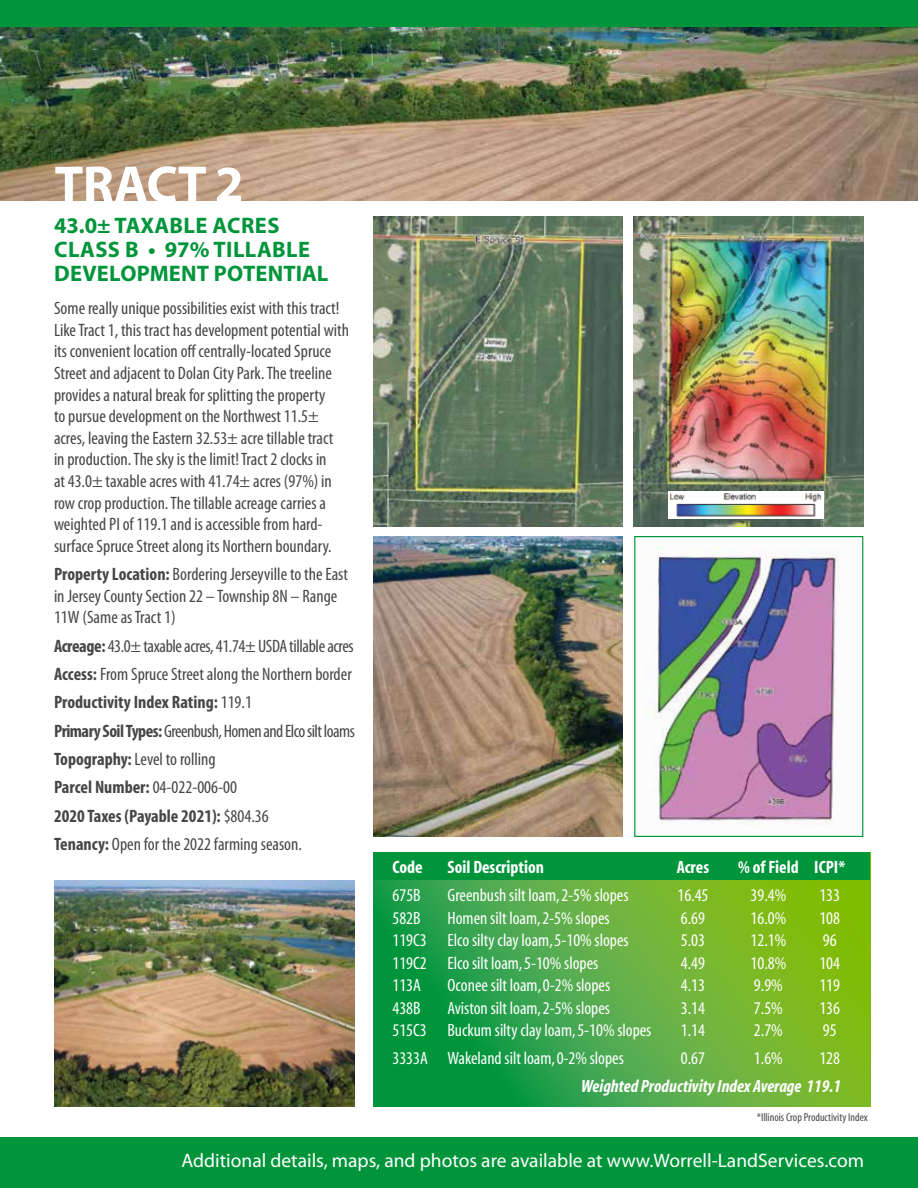
<style>
.page{position:relative;width:918px;height:1188px;background:#fff}
.page>*{position:absolute;margin:0;border:0;box-sizing:border-box;transform-origin:0 0}
.t1{font:700 52.5px "Myriad Pro";letter-spacing:-.005em;color:#fff}
.t2{font:700 22.5px/24px "Myriad Pro";letter-spacing:.015em;color:#00953b}
.t3{font:19.5px "Myriad Pro";color:#fff}
.t4{font:condensed 18px/21.6px "Myriad Pro";color:#464547}
.t5{font:condensed 17.85px "Myriad";color:#fff}
.t6{font:700 condensed 17.85px "Myriad";color:#fff}
.t7{font:italic 700 condensed 17.85px "Myriad";color:#fff}
.t8{font:condensed 11.55px "Myriad";color:#464547}
.s1{font-weight:700}
</style>
<div class="page">
<img style="left:54px;top:880px;width:301px;height:226px">
<img style="left:374px;top:536px;width:248px;height:301px">
<img style="left:0;top:27px;width:918px;height:174px">
<div style="left:0;top:1137px;width:918px;height:51px;background:#00953b"></div>
<div style="left:0;top:0;width:918px;height:27px;background:#00953b"></div>
<svg style="left:374px;top:880px;width:496px;height:226px;background:#51ab3a"></svg>
<div style="left:374px;top:852px;width:496px;height:28px;background:#00953b"></div>
<img style="left:374px;top:216px;width:248px;height:310px">
<img style="left:650px;top:546px;width:189px;height:281px">
<div style="left:634px;top:536px;width:229px;height:301px;border:1px solid #00953b"></div>
<img style="left:634px;top:216px;width:230px;height:310px">
<img style="left:669px;top:492px;width:155px;height:27px">
<h1 class="t1" style="left:55px;top:150px;width:191px">TRACT 2</h1>
<p class="t2" style="left:54px;top:213px;width:276px">43.0± TAXABLE ACRES<br>CLASS B • 97% TILLABLE<br>DEVELOPMENT POTENTIAL</p>
<p class="t4" style="left:54px;top:297px;width:297px">Some really unique possibilities exist with this tract!<br>Like Tract 1, this tract has development potential with its convenient location off centrally-located Spruce Street and adjacent to Dolan City Park. The treeline provides a natural break for splitting the property<br>to pursue development on the Northwest 11.5± acres, leaving the Eastern 32.53± acre tillable tract<br>in production. The sky is the limit! Tract 2 clocks in<br>at 43.0± taxable acres with 41.74± acres (97%) in row crop production. The tillable acreage carries a weighted PI of 119.1 and is accessible from hard&shy;surface Spruce Street along its Northern boundary.</p>
<p class="t4" style="left:54px;top:563px;width:296px"><span class="s1">Property Location:</span> Bordering Jerseyville to the East in Jersey County Section 22 – Township 8N – Range<br>11W (Same as Tract 1)</p>
<p class="t4" style="left:54px;top:631px;width:302px;line-height:28.3px"><span class="s1">Acreage:</span> 43.0± taxable acres, 41.74± USDA tillable acres <span class="s1">Access:</span> From Spruce Street along the Northern border <span class="s1">Productivity Index Rating:</span> 119.1<br><span class="s1">Primary Soil Types:</span> Greenbush, Homen and Elco silt loams <span class="s1">Topography:</span> Level to rolling<br><span class="s1">Parcel Number:</span> 04-022-006-00<br><span class="s1">2020 Taxes (Payable 2021):</span> $804.36<br><span class="s1">Tenancy:</span> Open for the 2022 farming season.</p>
<p class="t6" style="left:393px;top:858px;width:32px">Code</p>
<p class="t6" style="left:448px;top:858px;width:98px">Soil Description</p>
<p class="t6" style="left:677px;top:858px;width:34px">Acres</p>
<p class="t6" style="left:738px;top:858px;width:109px">% of Field ICPI*</p>
<p class="t5" style="left:393px;top:886px;width:30px">675B</p>
<p class="t5" style="left:448px;top:886px;width:183px">Greenbush silt loam, 2-5% slopes</p>
<p class="t5" style="left:677px;top:886px;width:33px">16.45</p>
<p class="t5" style="left:751px;top:886px;width:37px">39.4%</p>
<p class="t5" style="left:819px;top:886px;width:22px">133</p>
<p class="t5" style="left:393px;top:909px;width:30px">582B</p>
<p class="t5" style="left:448px;top:909px;width:164px">Homen silt loam, 2-5% slopes</p>
<p class="t5" style="left:681px;top:909px;width:26px">6.69</p>
<p class="t5" style="left:751px;top:909px;width:37px">16.0%</p>
<p class="t5" style="left:819px;top:909px;width:22px">108</p>
<p class="t5" style="left:393px;top:931px;width:238px">119C3 Elco silty clay loam, 5-10% slopes</p>
<p class="t5" style="left:681px;top:931px;width:26px">5.03</p>
<p class="t5" style="left:751px;top:931px;width:37px">12.1%</p>
<p class="t5" style="left:823px;top:931px;width:15px">96</p>
<p class="t5" style="left:393px;top:954px;width:207px">119C2 Elco silt loam, 5-10% slopes</p>
<p class="t5" style="left:681px;top:954px;width:26px">4.49</p>
<p class="t5" style="left:751px;top:954px;width:37px">10.8%</p>
<p class="t5" style="left:819px;top:954px;width:22px">104</p>
<p class="t5" style="left:393px;top:976px;width:30px">113A</p>
<p class="t5" style="left:448px;top:976px;width:164px">Oconee silt loam, 0-2% slopes</p>
<p class="t5" style="left:681px;top:976px;width:26px">4.13</p>
<p class="t5" style="left:754px;top:976px;width:30px">9.9%</p>
<p class="t5" style="left:819px;top:976px;width:22px">119</p>
<p class="t5" style="left:393px;top:999px;width:30px">438B</p>
<p class="t5" style="left:448px;top:999px;width:164px">Aviston silt loam, 2-5% slopes</p>
<p class="t5" style="left:681px;top:999px;width:26px">3.14</p>
<p class="t5" style="left:754px;top:999px;width:30px">7.5%</p>
<p class="t5" style="left:819px;top:999px;width:22px">136</p>
<p class="t5" style="left:393px;top:1021px;width:260px">515C3 Buckum silty clay loam, 5-10% slopes</p>
<p class="t5" style="left:681px;top:1021px;width:26px">1.14</p>
<p class="t5" style="left:754px;top:1021px;width:30px">2.7%</p>
<p class="t5" style="left:823px;top:1021px;width:15px">95</p>
<p class="t5" style="left:393px;top:1050px;width:233px">3333A Wakeland silt loam, 0-2% slopes</p>
<p class="t5" style="left:681px;top:1050px;width:26px">0.67</p>
<p class="t5" style="left:754px;top:1050px;width:30px">1.6%</p>
<p class="t5" style="left:819px;top:1050px;width:22px">128</p>
<p class="t7" style="left:581px;top:1078px;width:262px">Weighted Productivity Index Average 119.1</p>
<p class="t8" style="left:757px;top:1111px;width:113px">*Illinois Crop Productivity Index</p>
<p class="t3" style="left:182px;top:1148px;width:684px">Additional details, maps, and photos are available at www.Worrell-LandServices.com</p>
</div>
